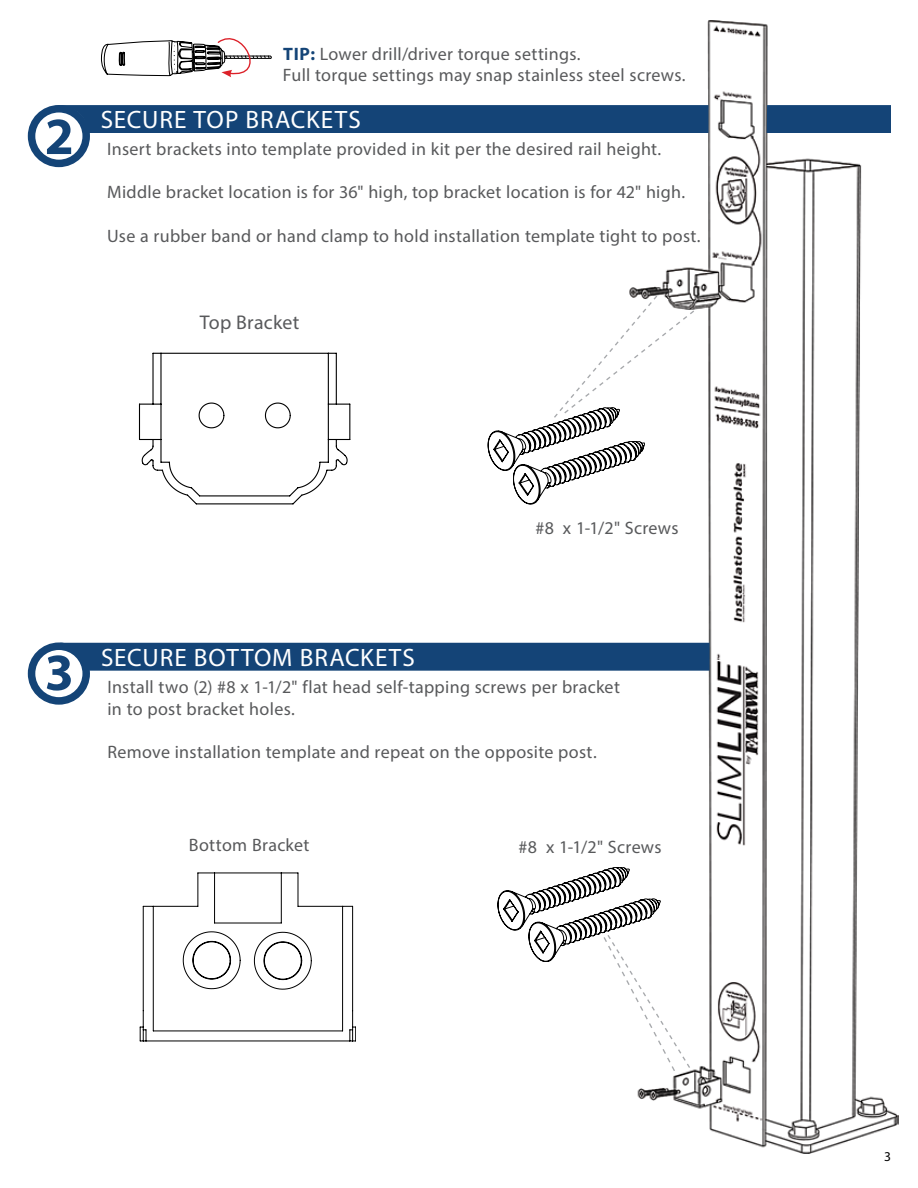
<style>
.page{position:relative;width:918px;height:1188px;background:#fff}
.page>*{position:absolute;margin:0;border:0;box-sizing:border-box;transform-origin:0 0}
.t1{font:700 52.5px "Myriad Pro";color:#144477}
.t2{font:25.2px "Myriad Pro";letter-spacing:.035em;color:#fff}
.t3{font:19.95px "Myriad Pro";letter-spacing:.015em;color:#58595b}
.t4{font:18px/21.6px "Myriad Pro";letter-spacing:.015em;color:#58595b}
.t5{font:13.5px "Myriad Pro";color:#000}
.s1{font-weight:700;color:#144477}
</style>
<div class="page">
<img style="left:628px;top:20px;width:270px;height:1134px">
<div style="left:65px;top:105px;width:644px;height:28px;background:#144477"></div>
<div style="left:65px;top:643px;width:645px;height:28px;background:#144477"></div>
<div style="left:32px;top:646px;width:54px;height:55px;background:#fff;border-radius:50%"></div>
<div style="left:28px;top:643px;width:62px;height:62px;border:8px solid #144477;border-radius:50%"></div>
<div style="left:32px;top:109px;width:54px;height:54px;background:#fff;border-radius:50%"></div>
<div style="left:28px;top:105px;width:62px;height:62px;border:8px solid #144477;border-radius:50%"></div>
<svg style="left:139px;top:352px;width:212px;height:153px"></svg>
<svg style="left:140px;top:873px;width:216px;height:168px"></svg>
<svg style="left:101px;top:38px;width:171px;height:39px"></svg>
<svg style="left:498px;top:867px;width:193px;height:206px"></svg>
<div style="left:767px;top:105px;width:124px;height:28px;background:#144477"></div>
<svg style="left:488px;top:294px;width:208px;height:210px"></svg>
<h1 class="t1" style="left:45px;top:102px;width:31px">2</h1>
<p class="t4" style="left:283px;top:43px;width:404px"><span class="s1">TIP:</span> Lower drill/driver torque settings.<br>Full torque settings may snap stainless steel screws.</p>
<h2 class="t2" style="left:101px;top:104px;width:262px">SECURE TOP BRACKETS</h2>
<p class="t4" style="left:107px;top:138px;width:556px">Insert brackets into template provided in kit per the desired rail height.</p>
<p class="t4" style="left:107px;top:181px;width:579px">Middle bracket location is for 36" high, top bracket location is for 42" high.</p>
<p class="t4" style="left:107px;top:225px;width:595px">Use a rubber band or hand clamp to hold installation template tight to post.</p>
<p class="t3" style="left:200px;top:310px;width:101px">Top Bracket</p>
<p class="t4" style="left:536px;top:517px;width:144px">#8 x 1-1/2" Screws</p>
<h1 class="t1" style="left:45px;top:638px;width:31px">3</h1>
<h2 class="t2" style="left:101px;top:642px;width:315px">SECURE BOTTOM BRACKETS</h2>
<p class="t4" style="left:108px;top:676px;width:514px">Install two (2) #8 x 1-1/2" flat head self-tapping screws per bracket in to post bracket holes.</p>
<p class="t4" style="left:108px;top:741px;width:491px">Remove installation template and repeat on the opposite post.</p>
<p class="t4" style="left:189px;top:833px;width:122px">Bottom Bracket</p>
<p class="t4" style="left:519px;top:836px;width:144px">#8 x 1-1/2" Screws</p>
<p class="t5" style="left:884px;top:1148px;width:8px">3</p>
</div>
